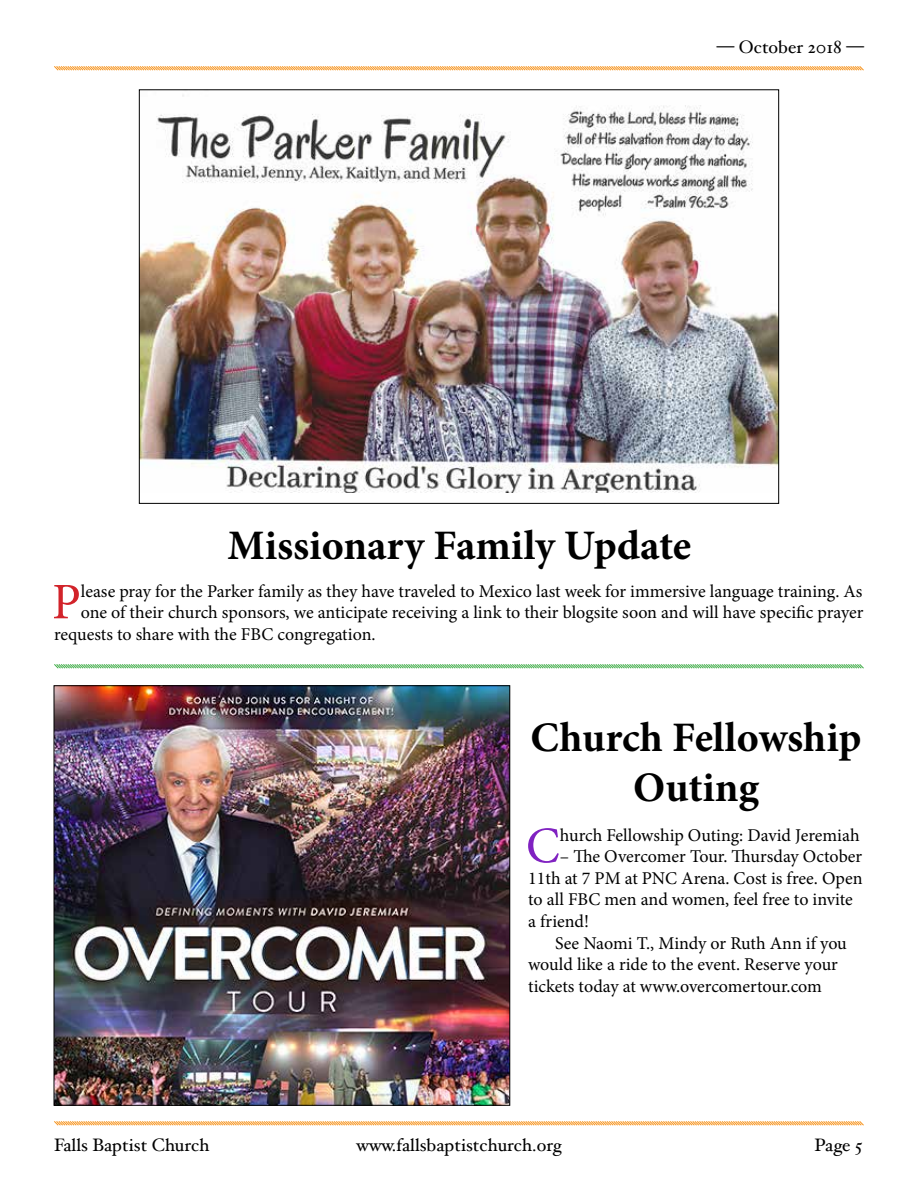
<style>
.page{position:relative;width:918px;height:1188px;background:#fff}
.page>*{position:absolute;margin:0;border:0;box-sizing:border-box;transform-origin:0 0}
.t1{font:51.3px "Minion Pro";color:#d2232a}
.t2{font:51.3px "Minion Pro";color:#8022c1}
.t3{font:700 42px/50.4px "Minion Pro";color:#000;text-align:center}
.t4{font:18px/21.6px "Minion Pro";color:#000}
.t5{font:18px "Hoefler Text";color:#000}
</style>
<div class="page">
<svg style="left:54px;top:66px;width:810px;height:5px;background:#faca90"></svg>
<svg style="left:54px;top:1121px;width:810px;height:5px;background:#faca90"></svg>
<img style="left:141px;top:95px;width:636px;height:398px">
<svg style="left:54px;top:664px;width:810px;height:5px;background:#a1d6a5"></svg>
<img style="left:56px;top:687px;width:452px;height:417px">
<p class="t5" style="left:717px;top:36px;width:149px">— October 2018 —</p>
<h2 class="t3" style="left:227px;top:520px;width:465px">Missionary Family Update</h2>
<h1 class="t1" style="left:52px;top:568px;width:30px">P</h1>
<p class="t4" style="left:81px;top:580px;width:783px">lease pray for the Parker family as they have traveled to Mexico last week for immersive language training. As</p>
<p class="t4" style="left:81px;top:602px;width:784px">one of their church sponsors, we anticipate receiving a link to their blogsite soon and will have specific prayer</p>
<p class="t4" style="left:54px;top:623px;width:323px">requests to share with the FBC congregation.</p>
<h2 class="t3" style="left:531px;top:711px;width:332px">Church Fellowship<br>Outing</h2>
<h1 class="t2" style="left:526px;top:811px;width:36px">C</h1>
<p class="t4" style="left:560px;top:824px;width:301px">hurch Fellowship Outing: David Jeremiah</p>
<p class="t4" style="left:528px;top:846px;width:336px;text-indent:32px">– The Overcomer Tour. Thursday October 11th at 7 PM at PNC Arena. Cost is free. Open to all FBC men and women, feel free to invite a friend!</p>
<p class="t4" style="left:528px;top:932px;width:320px;text-indent:27px">See Naomi T., Mindy or Ruth Ann if you would like a ride to the event. Reserve your tickets today at www.overcomertour.com</p>
<p class="t5" style="left:54px;top:1134px;width:157px">Falls Baptist Church</p>
<p class="t5" style="left:356px;top:1134px;width:207px">www.fallsbaptistchurch.org</p>
<p class="t5" style="left:815px;top:1134px;width:49px">Page 5</p>
</div>
